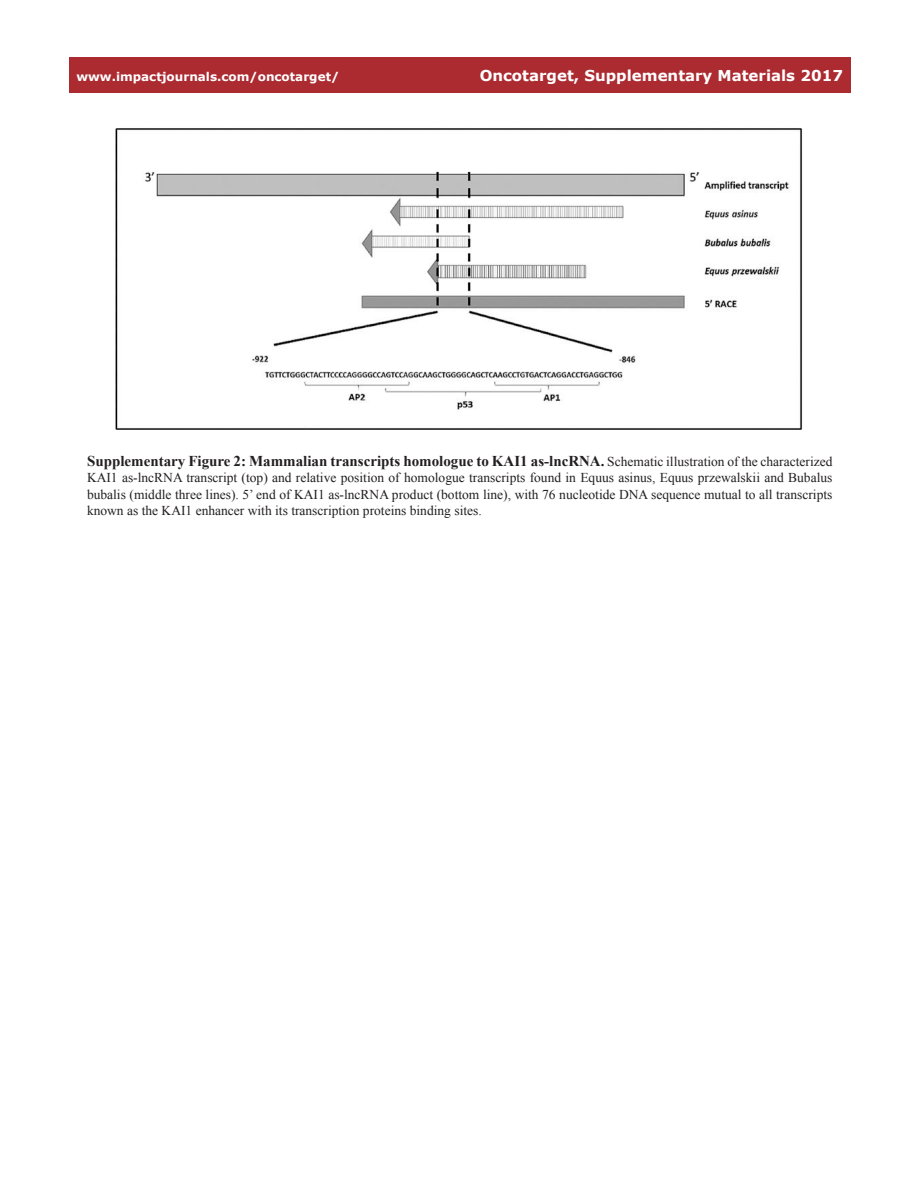
<style>
.page{position:relative;width:918px;height:1188px;background:#fff}
.page>*{position:absolute;margin:0;border:0;box-sizing:border-box;transform-origin:0 0}
.figuretext{font:700 15px "Times New Roman";color:#231f20}
.t1{font:700 15px "Verdana";color:#fff}
.figuretext-2{font:13.5px/16.2px "Times New Roman";color:#231f20;text-align:justify}
.t2{font:700 12px "Verdana";color:#fff}
.s1{font-weight:400;font-size:13.5px}
</style>
<div class="page">
<div style="left:69px;top:57px;width:781px;height:36px;background:#ac2b31"></div>
<img style="left:116px;top:128px;width:686px;height:302px">
<p class="t2" style="left:76px;top:68px;width:264px">www.impactjournals.com/oncotarget/</p>
<p class="t1" style="left:480px;top:65px;width:365px">Oncotarget, Supplementary Materials 2017</p>
<p class="figuretext" style="left:87px;top:451px;width:747px">Supplementary Figure 2: Mammalian transcripts homologue to KAI1 as-lncRNA. <span class="s1">Schematic illustration of the characterized</span></p>
<p class="figuretext-2" style="left:87px;top:470px;width:747px">KAI1 as-lncRNA transcript (top) and relative position of homologue transcripts found in Equus asinus, Equus przewalskii and Bubalus bubalis (middle three lines). 5’ end of KAI1 as-lncRNA product (bottom line), with 76 nucleotide DNA sequence mutual to all transcripts known as the KAI1 enhancer with its transcription proteins binding sites.</p>
</div>
